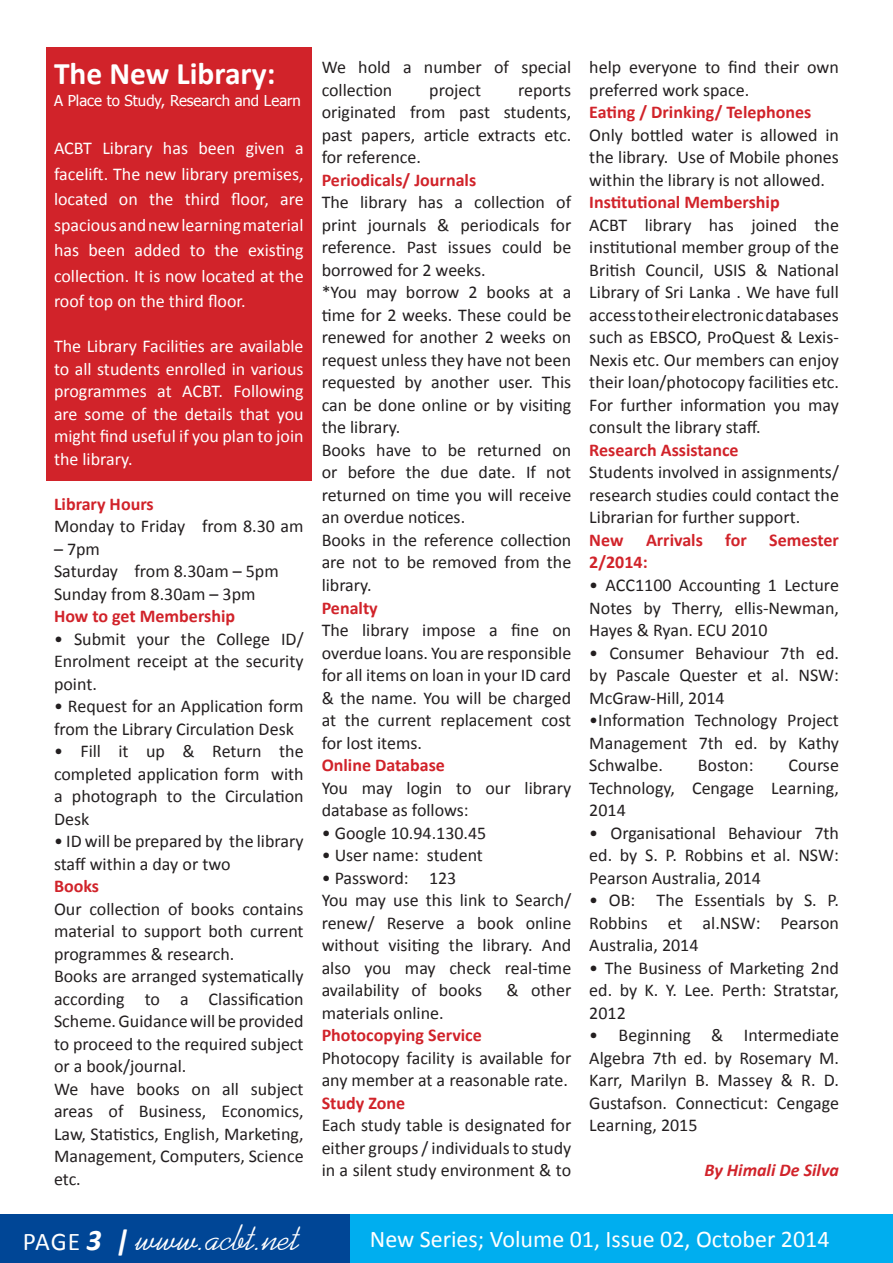
<style>
.page{position:relative;width:893px;height:1263px;background:#fff}
.page>*{position:absolute;margin:0;border:0;box-sizing:border-box;transform-origin:0 0}
.t1{font:36px "American Idiot";color:#fff}
.t2{font:700 31.5px "Calibri";color:#fff}
.t3{font:24px "Calibri";color:#fff}
.t4{font:18px/22.5px "Calibri";color:#231f20;text-align:justify}
.t5{font:18px/25.5px "Calibri";color:#fff;text-align:justify}
.t6{font:700 18px/22.5px "Calibri";color:#d1232a}
.t7{font:italic 700 18px "Calibri";color:#d1232a}
.t8{font:15px "Tahoma";color:#fff}
.s1{font-family:"Calibri";font-size:25.5px}
.s2{font-family:"Calibri";font-weight:700;font-style:italic;font-size:30px}
</style>
<div class="page">
<div style="left:0;top:1214px;width:893px;height:49px;background:#00aeef"></div>
<div style="left:0;top:1214px;width:350px;height:49px;background:#004696"></div>
<div style="left:46px;top:47px;width:266px;height:433px;background:#d1232a"></div>
<p class="t2" style="left:54px;top:53px;width:223px">The New Library:</p>
<p class="t8" style="left:54px;top:91px;width:248px">A Place to Study, Research and Learn</p>
<p class="t5" style="left:54px;top:135px;width:251px">ACBT Library has been given a facelift. The new library premises, located on the third floor, are spacious and new learning material has been added to the existing collection. It is now located at the roof top on the third floor.</p>
<p class="t5" style="left:54px;top:335px;width:251px;line-height:22.5px">The Library Facilities are available to all students enrolled in various programmes at ACBT. Following are some of the details that you might find useful if you plan to join the library.</p>
<p class="t6" style="left:54px;top:492px;width:101px">Library Hours</p>
<p class="t4" style="left:54px;top:515px;width:251px">Monday to Friday from 8.30 am</p>
<p class="t4" style="left:54px;top:537px;width:47px">– 7pm</p>
<p class="t4" style="left:54px;top:560px;width:226px">Saturday from 8.30am – 5pm</p>
<p class="t4" style="left:54px;top:582px;width:203px">Sunday from 8.30am – 3pm</p>
<p class="t6" style="left:54px;top:605px;width:183px">How to get Membership</p>
<p class="t4" style="left:54px;top:627px;width:251px">• Submit your the College ID/ Enrolment receipt at the security point.</p>
<p class="t4" style="left:54px;top:695px;width:251px">• Request for an Application form from the Library Circulation Desk</p>
<p class="t4" style="left:54px;top:740px;width:251px">• Fill it up &amp; Return the completed application form with a photograph to the Circulation Desk</p>
<p class="t4" style="left:54px;top:830px;width:251px">• ID will be prepared by the library staff within a day or two</p>
<p class="t6" style="left:54px;top:875px;width:47px">Books</p>
<p class="t4" style="left:54px;top:897px;width:251px">Our collection of books contains material to support both current programmes &amp; research.</p>
<p class="t4" style="left:54px;top:965px;width:251px">Books are arranged systematically according to a Classification Scheme. Guidance will be provided to proceed to the required subject or a book/journal.</p>
<p class="t4" style="left:54px;top:1077px;width:251px">We have books on all subject areas of Business, Economics, Law, Statistics, English, Marketing, Management, Computers, Science etc.</p>
<p class="t4" style="left:322px;top:56px;width:251px">We hold a number of special collection</p>
<p class="t4" style="left:429px;top:79px;width:53px">project</p>
<p class="t4" style="left:322px;top:79px;width:251px;text-indent:196px">reports originated from past students, past papers, article extracts etc. for reference.</p>
<p class="t6" style="left:322px;top:169px;width:156px">Periodicals/ Journals</p>
<p class="t4" style="left:322px;top:191px;width:251px">The library has a collection of print journals &amp; periodicals for reference. Past issues could be borrowed for 2 weeks.</p>
<p class="t4" style="left:322px;top:281px;width:251px">*You may borrow 2 books at a time for 2 weeks. These could be renewed for another 2 weeks on request unless they have not been requested by another user. This can be done online or by visiting the library.</p>
<p class="t4" style="left:322px;top:439px;width:251px">Books have to be returned on or before the due date. If not returned on time you will receive an overdue notices.</p>
<p class="t4" style="left:322px;top:529px;width:251px">Books in the reference collection are not to be removed from the library.</p>
<p class="t6" style="left:322px;top:596px;width:58px">Penalty</p>
<p class="t4" style="left:322px;top:619px;width:251px">The library impose a fine on overdue loans. You are responsible for all items on loan in your ID card</p>
<p class="t4" style="left:322px;top:686px;width:251px">&amp; the name. You will be charged at the current replacement cost for lost items.</p>
<p class="t6" style="left:322px;top:754px;width:125px">Online Database</p>
<p class="t4" style="left:322px;top:776px;width:251px">You may login to our library database as follows:</p>
<p class="t4" style="left:322px;top:821px;width:166px">• Google 10.94.130.45</p>
<p class="t4" style="left:322px;top:844px;width:163px">• User name: student</p>
<p class="t4" style="left:322px;top:866px;width:136px">• Password: 123</p>
<p class="t4" style="left:322px;top:889px;width:251px">You may use this link to Search/ renew/ Reserve a book online without visiting the library. And also you may check real-time availability of books</p>
<p class="t4" style="left:507px;top:979px;width:66px">&amp; other</p>
<p class="t4" style="left:322px;top:1001px;width:124px">materials online.</p>
<p class="t6" style="left:322px;top:1024px;width:162px">Photocopying Service</p>
<p class="t4" style="left:322px;top:1046px;width:251px">Photocopy facility is available for any member at a reasonable rate.</p>
<p class="t6" style="left:322px;top:1091px;width:85px">Study Zone</p>
<p class="t4" style="left:322px;top:1114px;width:251px">Each study table is designated for either groups / individuals to study in a silent study environment &amp; to</p>
<p class="t4" style="left:589px;top:56px;width:251px">help everyone to find their own preferred work space.</p>
<p class="t6" style="left:589px;top:101px;width:224px">Eating / Drinking/ Telephones</p>
<p class="t4" style="left:589px;top:124px;width:251px">Only bottled water is allowed in the library. Use of Mobile phones within the library is not allowed.</p>
<p class="t6" style="left:589px;top:191px;width:192px">Institutional Membership</p>
<p class="t4" style="left:589px;top:214px;width:251px">ACBT library has joined the institutional member group of the British Council, USIS &amp; National Library of Sri Lanka . We have full access to their electronic databases such as EBSCO, ProQuest &amp; Lexis-Nexis etc. Our members can enjoy their loan/photocopy facilities etc.<br>For further information you may consult the library staff.</p>
<p class="t6" style="left:589px;top:439px;width:151px">Research Assistance</p>
<p class="t4" style="left:589px;top:461px;width:251px">Students involved in assignments/ research studies could contact the Librarian for further support.</p>
<p class="t6" style="left:589px;top:529px;width:251px">New Arrivals for Semester<br>2/2014:</p>
<p class="t4" style="left:589px;top:574px;width:251px">• ACC1100 Accounting 1 Lecture Notes by Therry, ellis-Newman, Hayes &amp; Ryan. ECU 2010</p>
<p class="t4" style="left:589px;top:641px;width:251px">• Consumer Behaviour 7th ed. by Pascale Quester et al. NSW:<br>McGraw-Hill, 2014</p>
<p class="t4" style="left:589px;top:709px;width:251px">•Information Technology Project Management 7th ed. by Kathy Schwalbe.</p>
<p class="t4" style="left:589px;top:754px;width:251px;text-indent:199px">Course Technology, Cengage Learning, 2014</p>
<p class="t4" style="left:589px;top:821px;width:251px">• Organisational Behaviour 7th ed. by S. P. Robbins et al. NSW:<br>Pearson Australia, 2014</p>
<p class="t4" style="left:589px;top:889px;width:251px">• OB: The Essentials by S. P.<br>Robbins et al.NSW: Pearson Australia, 2014</p>
<p class="t4" style="left:589px;top:956px;width:251px">• The Business of Marketing 2nd ed. by K. Y. Lee. Perth: Stratstar, 2012</p>
<p class="t4" style="left:589px;top:1024px;width:251px">• Beginning &amp; Intermediate Algebra 7th ed. by Rosemary M.<br>Karr, Marilyn B. Massey &amp; R. D.<br>Gustafson. Connecticut: Cengage Learning, 2015</p>
<p class="t7" style="left:704px;top:1159px;width:136px">By Himali De Silva</p>
<p class="t4" style="left:698px;top:754px;width:57px">Boston:</p>
<h1 class="t1" style="left:23px;top:1218px;width:278px"><span class="s1">PAGE</span> <span class="s2">3 |</span> www.acbt.net</h1>
<h3 class="t3" style="left:370px;top:1223px;width:461px">New Series; Volume 01, Issue 02, October 2014</h3>
</div>
